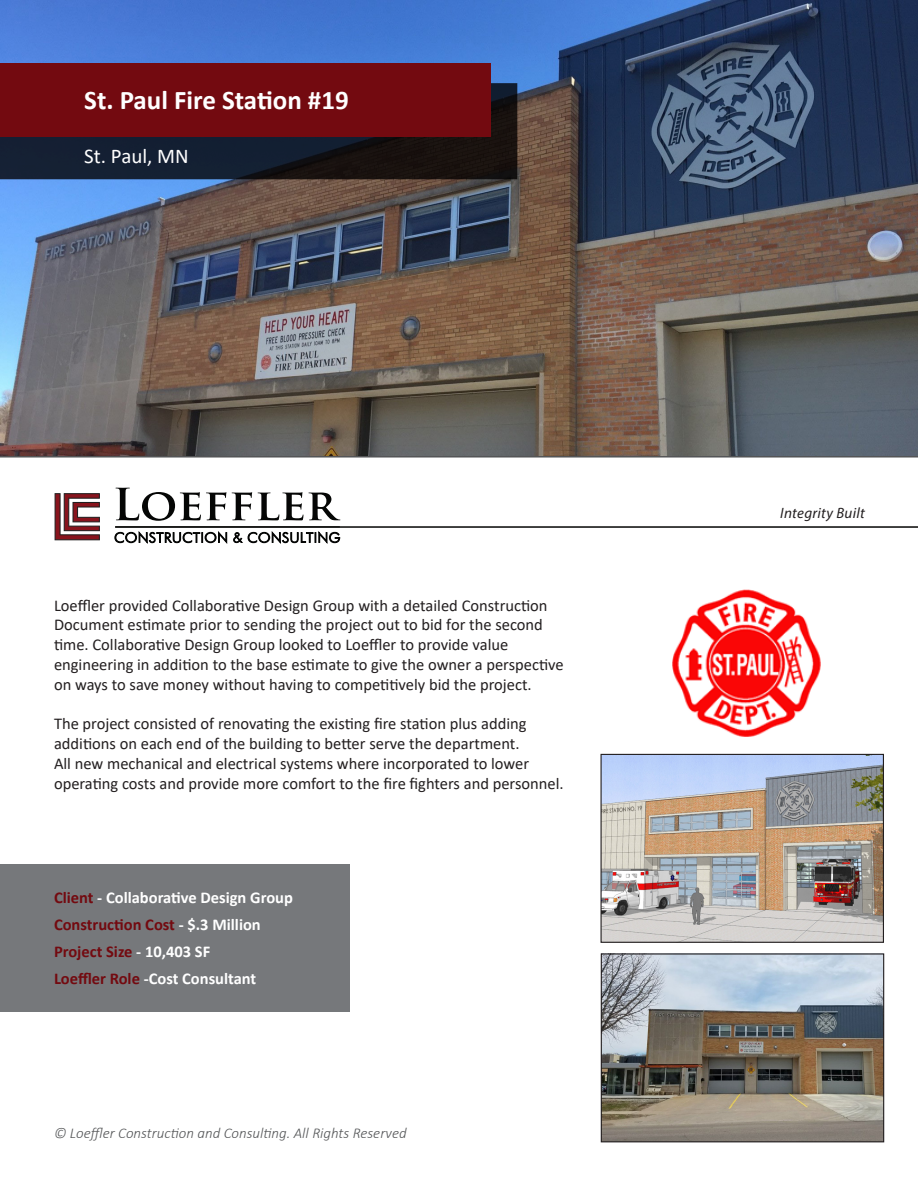
<style>
.page{position:relative;width:918px;height:1188px;background:#fff}
.page>*{position:absolute;margin:0;border:0;box-sizing:border-box;transform-origin:0 0}
.Title_Project_Name{font:700 27px "Calibri";color:#fff}
.Subtitle_Location{font:21px "Calibri";color:#fff}
.t1{font:16.5px/19.8px "Calibri";color:#231f20}
.t2{font:700 16.5px "Calibri";color:#fff}
.t3{font:700 16.5px "Calibri";color:#730a10}
.t4{font:italic 300 15px "Calibri";color:#545557}
.t5{font:italic 15px "Myriad Pro";letter-spacing:.02em;color:#231f20}
.s1{color:#730a10}
.s2{color:#fff}
</style>
<div class="page">
<img style="left:0;top:0;width:918px;height:458px">
<svg style="left:0;top:83px;width:517px;height:96px;background:#151923"></svg>
<div style="left:0;top:63px;width:490px;height:74px;background:#730a10"></div>
<img style="left:673px;top:589px;width:148px;height:147px">
<hr style="left:115px;top:526px;width:803px;height:2px;background:#050604">
<svg style="left:55px;top:493px;width:45px;height:47px"></svg>
<svg style="left:116px;top:488px;width:110px;height:33px"></svg>
<svg style="left:232px;top:492px;width:20px;height:28px"></svg>
<svg style="left:258px;top:492px;width:82px;height:28px"></svg>
<svg style="left:114px;top:531px;width:226px;height:13px"></svg>
<div style="left:0;top:864px;width:350px;height:147px;background:#76787b"></div>
<img style="left:603px;top:756px;width:279px;height:185px">
<div style="left:601px;top:754px;width:283px;height:189px;border:1px solid #231f20"></div>
<img style="left:603px;top:955px;width:279px;height:185px">
<div style="left:601px;top:953px;width:283px;height:189px;border:1px solid #231f20"></div>
<p class="Title_Project_Name" style="left:84px;top:81px;width:266px">St. Paul Fire Station #19</p>
<p class="Subtitle_Location" style="left:84px;top:141px;width:106px">St. Paul, MN</p>
<p class="t1" style="left:54px;top:595px;width:511px">Loeffler provided Collaborative Design Group with a detailed Construction Document estimate prior to sending the project out to bid for the second time. Collaborative Design Group looked to Loeffler to provide value engineering in addition to the base estimate to give the owner a perspective on ways to save money without having to competitively bid the project.</p>
<p class="t1" style="left:54px;top:714px;width:511px">The project consisted of renovating the existing fire station plus adding additions on each end of the building to better serve the department.<br>All new mechanical and electrical systems where incorporated to lower operating costs and provide more comfort to the fire fighters and personnel.</p>
<p class="t2" style="left:54px;top:886px;width:241px"><span class="s1">Client</span> - Collaborative Design Group</p>
<p class="t3" style="left:54px;top:913px;width:208px">Construction Cost <span class="s2">- $.3 Million</span></p>
<p class="t3" style="left:54px;top:940px;width:158px">Project Size <span class="s2">- 10,403 SF</span></p>
<p class="t2" style="left:54px;top:967px;width:204px"><span class="s1">Loeffler Role</span> -Cost Consultant</p>
<p class="t4" style="left:54px;top:1124px;width:354px">© Loeffler Construction and Consulting. All Rights Reserved</p>
<p class="t5" style="left:780px;top:504px;width:86px">Integrity Built</p>
</div>
